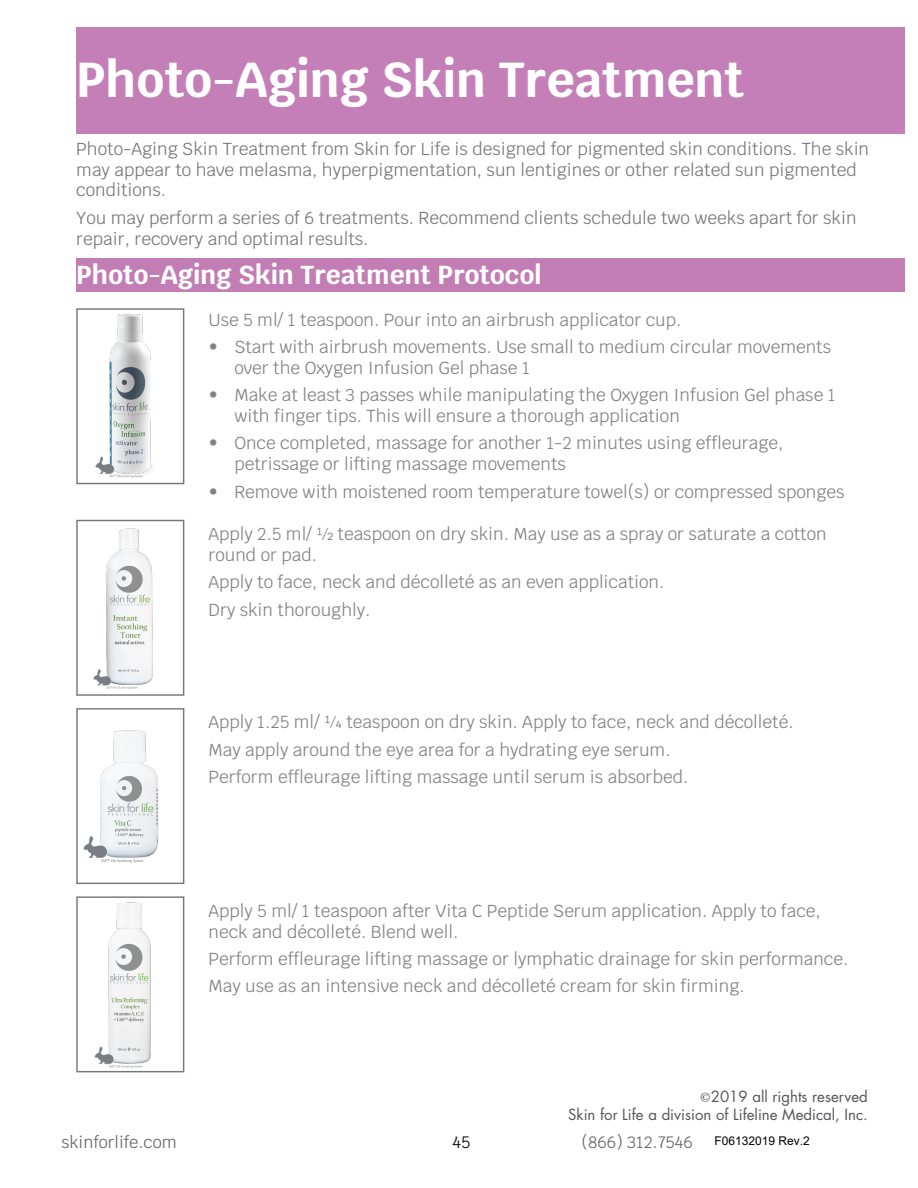
<style>
.page{position:relative;width:918px;height:1188px;background:#fff}
.page>*{position:absolute;margin:0;border:0;box-sizing:border-box;transform-origin:0 0}
.t1{font:700 49.05px "Krub";color:#fff}
.t2{font:700 26.1px "Krub";color:#fff}
.t3{font:17.4px/20.9px "Krub";color:#818286}
.t4{font:17.4px/20.9px "Krub";color:#77777a}
.t5{font:16.5px "Krub";color:#63656a}
.t6{font:16.5px "Krub";color:#000}
.t7{font:15px/18px "Futura Std";color:#54555a;text-align:right}
.t8{font:12px "Arial";color:#000}
.s1{font-family:"Minion Pro"}
</style>
<div class="page">
<div style="left:76px;top:27px;width:829px;height:106px;background:#c57fb8"></div>
<div style="left:76px;top:258px;width:829px;height:33px;background:#c37db5"></div>
<img style="left:95px;top:313px;width:57px;height:165px">
<div style="left:76px;top:308px;width:108px;height:176px;border:1px solid #77777a"></div>
<img style="left:93px;top:528px;width:60px;height:161px">
<div style="left:76px;top:520px;width:108px;height:176px;border:1px solid #77777a"></div>
<img style="left:83px;top:730px;width:76px;height:133px">
<div style="left:76px;top:708px;width:108px;height:176px;border:1px solid #77777a"></div>
<img style="left:94px;top:902px;width:57px;height:166px">
<div style="left:76px;top:896px;width:108px;height:176px;border:1px solid #77777a"></div>
<p class="t1" style="left:76px;top:51px;width:670px">Photo-Aging Skin Treatment</p>
<p class="t4" style="left:76px;top:138px;width:794px">Photo-Aging Skin Treatment from Skin for Life is designed for pigmented skin conditions. The skin may appear to have melasma, hyperpigmentation, sun lentigines or other related sun pigmented conditions.</p>
<p class="t4" style="left:76px;top:207px;width:782px">You may perform a series of 6 treatments. Recommend clients schedule two weeks apart for skin repair, recovery and optimal results.</p>
<p class="t2" style="left:76px;top:260px;width:467px">Photo-Aging Skin Treatment Protocol</p>
<p class="t3" style="left:209px;top:309px;width:474px">Use 5 ml/ 1 teaspoon. Pour into an airbrush applicator cup.</p>
<p class="t3" style="left:234px;top:337px;width:598px;text-indent:-26px">• Start with airbrush movements. Use small to medium circular movements over the Oxygen Infusion Gel phase 1</p>
<p class="t3" style="left:234px;top:385px;width:603px;text-indent:-26px">• Make at least 3 passes while manipulating the Oxygen Infusion Gel phase 1 with finger tips. This will ensure a thorough application</p>
<p class="t3" style="left:234px;top:433px;width:551px;text-indent:-26px">• Once completed, massage for another 1-2 minutes using effleurage, petrissage or lifting massage movements</p>
<p class="t3" style="left:209px;top:481px;width:637px">• Remove with moistened room temperature towel(s) or compressed sponges</p>
<p class="t3" style="left:209px;top:524px;width:620px">Apply 2.5 ml/ ½ teaspoon on dry skin. May use as a spray or saturate a cotton round or pad.</p>
<p class="t3" style="left:209px;top:569px;width:457px;line-height:27.3px">Apply to face, neck and décolleté as an even application.<br>Dry skin thoroughly.</p>
<p class="t3" style="left:209px;top:709px;width:587px;line-height:27.3px">Apply 1.25 ml/ ¼ teaspoon on dry skin. Apply to face, neck and décolleté.<br>May apply around the eye area for a hydrating eye serum.<br>Perform effleurage lifting massage until serum is absorbed.</p>
<p class="t3" style="left:209px;top:900px;width:614px">Apply 5 ml/ 1 teaspoon after Vita C Peptide Serum application. Apply to face, neck and décolleté. Blend well.</p>
<p class="t3" style="left:209px;top:945px;width:641px;line-height:27.3px">Perform effleurage lifting massage or lymphatic drainage for skin performance.<br>May use as an intensive neck and décolleté cream for skin firming.</p>
<p class="t7" style="left:568px;top:1088px;width:301px"><span class="s1">©</span>2019 all rights reserved<br>Skin for Life a division of Lifeline Medical, Inc.</p>
<p class="t5" style="left:62px;top:1129px;width:117px">skinforlife.com</p>
<p class="t6" style="left:453px;top:1129px;width:19px">45</p>
<p class="t5" style="left:582px;top:1129px;width:113px">(866) 312.7546</p>
<p class="t8" style="left:715px;top:1132px;width:97px">F06132019 Rev.2</p>
</div>
